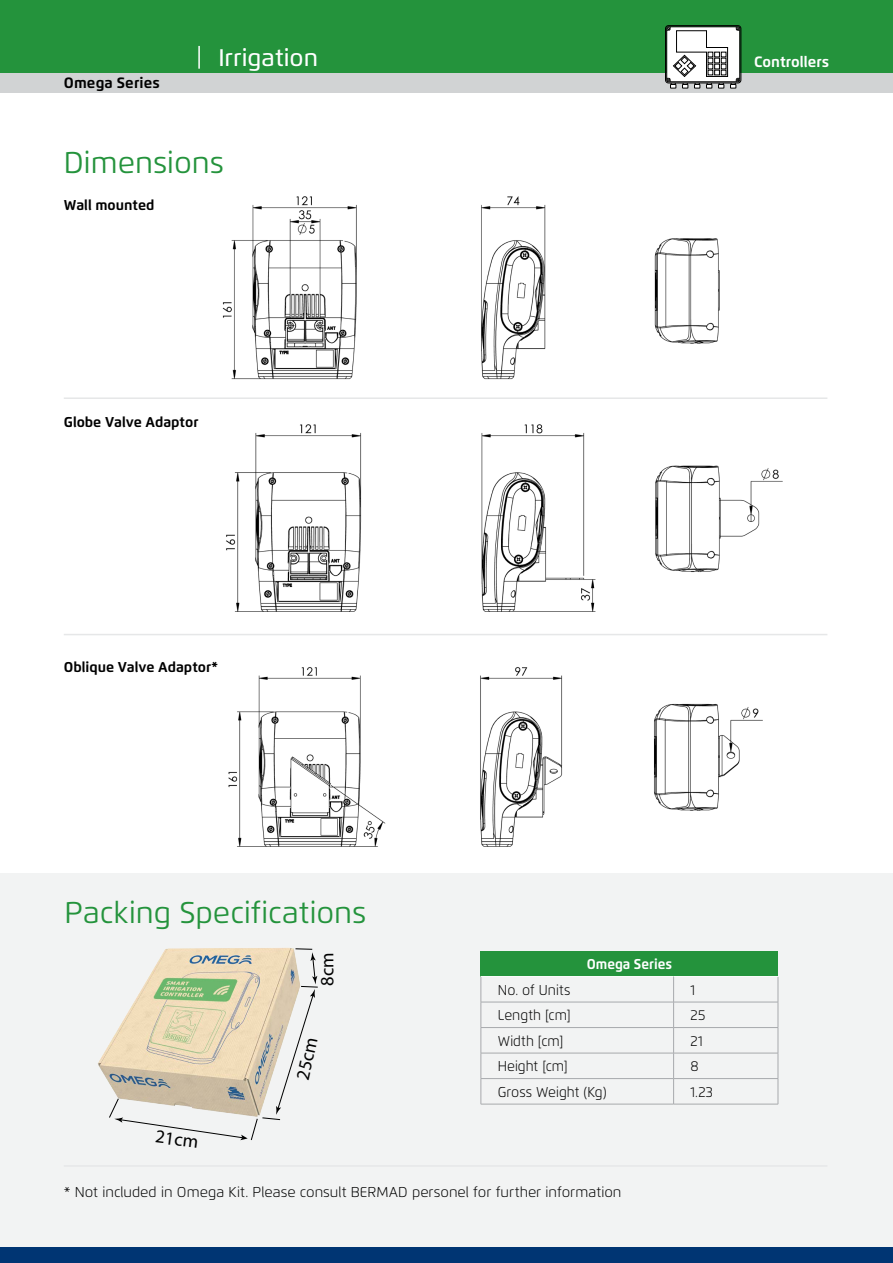
<style>
.page{position:relative;width:893px;height:1263px;background:#fff}
.page>*{position:absolute;margin:0;border:0;box-sizing:border-box;transform-origin:0 0}
._3_text_bullet_green{font:30px "Flexo";color:#24933c}
._2_Green_Header{font:30px "Flexo";color:#24933c}
.t1{font:500 24px "Flexo";color:#fff}
.t2{font:18.75px "Myriad Pro";color:#000}
.t3{font:18.6px "Myriad Pro";color:#000}
.t4{font:700 15px "Flexo";color:#fff}
.t5{font:700 15px "Flexo";letter-spacing:.01em;color:#000}
.table_text_raz{font:300 14.25px "Flexo";color:#000}
.table_text_raz-2{font:300 14.25px "Flexo";color:#000;scale:.95 1}
._3_text_bullet_green-2{font:700 14.25px "Flexo";color:#000}
.table_header_white{font:700 14.25px "Flexo";color:#fff;scale:.95 1}
</style>
<div class="page">
<div style="left:0;top:1247px;width:893px;height:16px;background:#003573"></div>
<div style="left:0;top:0;width:893px;height:74px;background:#24933c"></div>
<div style="left:0;top:74px;width:893px;height:19px;background:#d1d3d4"></div>
<hr style="left:198px;top:46px;width:2px;height:23px;background:#fff">
<svg style="left:665px;top:25px;width:76px;height:63px;background:#bdbebd"></svg>
<img style="left:228px;top:667px;width:158px;height:180px">
<img style="left:480px;top:667px;width:83px;height:180px">
<img style="left:654px;top:703px;width:109px;height:108px">
<div style="left:0;top:873px;width:893px;height:374px;background:#f2f3f3"></div>
<img style="left:226px;top:424px;width:136px;height:188px">
<img style="left:481px;top:424px;width:115px;height:188px">
<img style="left:655px;top:465px;width:128px;height:107px">
<img style="left:222px;top:196px;width:324px;height:184px">
<img style="left:654px;top:238px;width:66px;height:106px">
<div style="left:481px;top:951px;width:297px;height:25px;background:#24933c"></div>
<hr style="left:480px;top:976px;width:194px;height:1px;background:#fff">
<hr style="left:674px;top:976px;width:104px;height:1px;background:#fff">
<hr style="left:481px;top:1002px;width:193px;height:1px;background:#a7a9ac">
<hr style="left:674px;top:1002px;width:104px;height:1px;background:#a7a9ac">
<hr style="left:481px;top:1027px;width:193px;height:1px;background:#a7a9ac">
<hr style="left:674px;top:1027px;width:104px;height:1px;background:#a7a9ac">
<hr style="left:481px;top:1053px;width:193px;height:1px;background:#a7a9ac">
<hr style="left:674px;top:1053px;width:104px;height:1px;background:#a7a9ac">
<hr style="left:481px;top:1078px;width:193px;height:1px;background:#a7a9ac">
<hr style="left:674px;top:1078px;width:104px;height:1px;background:#a7a9ac">
<svg style="left:673px;top:977px;width:1px;height:127px"></svg>
<hr style="left:481px;top:1104px;width:193px;height:1px;background:#a7a9ac">
<hr style="left:674px;top:1104px;width:104px;height:1px;background:#a7a9ac">
<svg style="left:481px;top:977px;width:1px;height:127px"></svg>
<svg style="left:778px;top:977px;width:1px;height:127px"></svg>
<svg style="left:108px;top:948px;width:210px;height:193px"></svg>
<hr style="left:64px;top:397px;width:763px;height:2px;background:#e6e7e8">
<hr style="left:64px;top:634px;width:763px;height:1px;background:#e6e7e8">
<hr style="left:64px;top:1165px;width:763px;height:2px;background:#e6e7e8">
<p class="t5" style="left:64px;top:73px;width:97px">Omega Series</p>
<h2 class="t1" style="left:218px;top:43px;width:101px">Irrigation</h2>
<p class="t4" style="left:754px;top:53px;width:77px">Controllers</p>
<p class="_2_Green_Header" style="left:64px;top:144px;width:162px">Dimensions</p>
<p class="_3_text_bullet_green-2" style="left:64px;top:196px;width:92px">Wall mounted</p>
<p class="_3_text_bullet_green-2" style="left:64px;top:413px;width:136px">Globe Valve Adaptor</p>
<p class="_3_text_bullet_green-2" style="left:64px;top:658px;width:156px">Oblique Valve Adaptor*</p>
<p class="_3_text_bullet_green" style="left:65px;top:894px;width:303px">Packing Specifications</p>
<p class="t2" style="left:316px;top:985px;width:35px;rotate:-90deg">8cm</p>
<p class="t3" style="left:157px;top:1125px;width:45px;rotate:7deg">21cm</p>
<p class="t2" style="left:291px;top:1077px;width:44px;rotate:-78deg">25cm</p>
<p class="table_header_white" style="left:587px;top:956px;width:92px">Omega Series</p>
<p class="table_text_raz-2" style="left:498px;top:981px;width:78px">No. of Units</p>
<p class="table_text_raz-2" style="left:691px;top:981px;width:6px">1</p>
<p class="table_text_raz-2" style="left:498px;top:1007px;width:78px">Length [cm]</p>
<p class="table_text_raz-2" style="left:691px;top:1007px;width:17px">25</p>
<p class="table_text_raz-2" style="left:498px;top:1032px;width:70px">Width [cm]</p>
<p class="table_text_raz-2" style="left:691px;top:1032px;width:14px">21</p>
<p class="table_text_raz-2" style="left:498px;top:1058px;width:75px">Height [cm]</p>
<p class="table_text_raz-2" style="left:691px;top:1058px;width:10px">8</p>
<p class="table_text_raz-2" style="left:498px;top:1083px;width:116px">Gross Weight (Kg)</p>
<p class="table_text_raz-2" style="left:691px;top:1083px;width:25px">1.23</p>
<p class="table_text_raz" style="left:64px;top:1183px;width:559px">* Not included in Omega Kit. Please consult BERMAD personel for further information</p>
</div>
